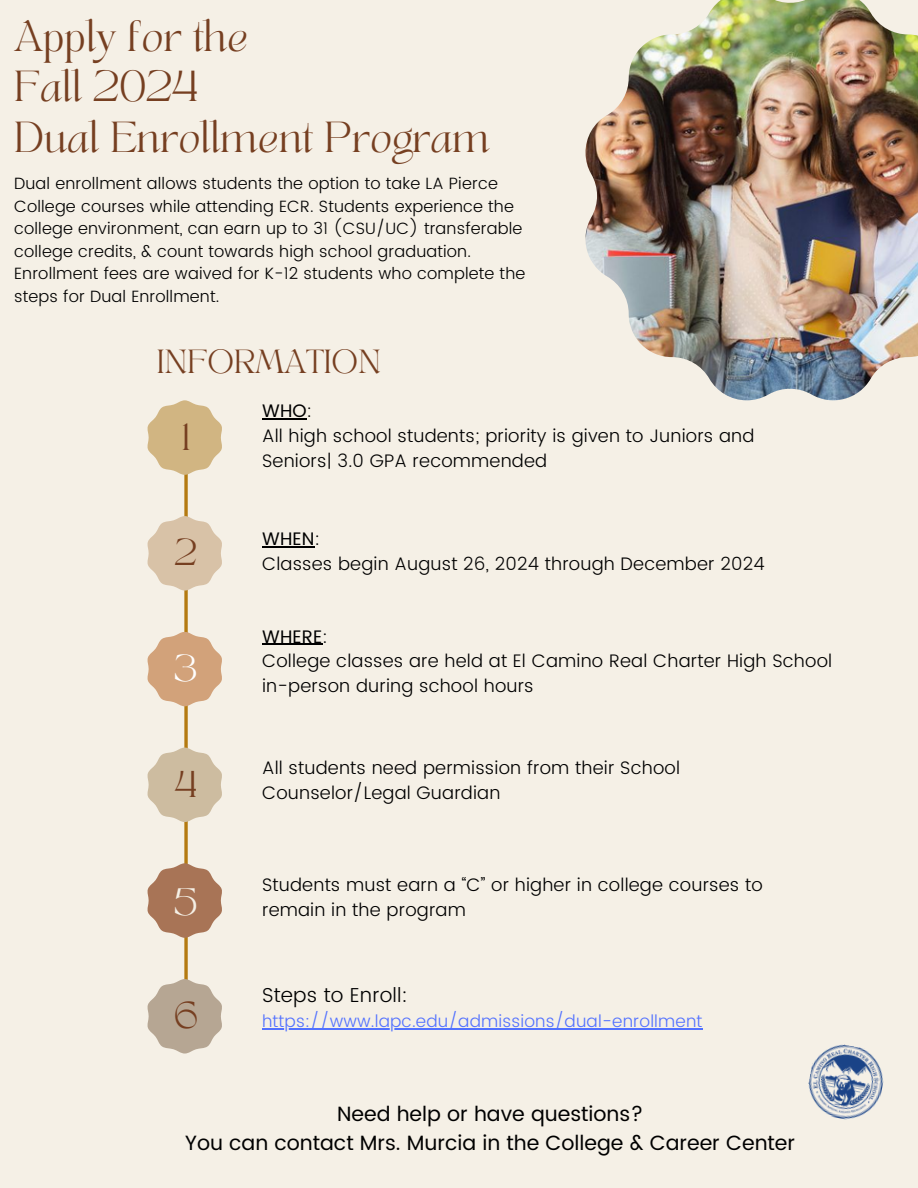
<style>
.page{position:relative;width:918px;height:1188px;background:#f5f0e6}
.page>*{position:absolute;margin:0;border:0;box-sizing:border-box;transform-origin:0 0}
.t1{font:30.3px/50.7px "TANAEGEAN";color:#763f21}
.t2{font:26.1px "TANAEGEAN";color:#763f21}
.t3{font:26.1px "TANAEGEAN";color:#fff}
.t4{font:26.1px "TANAEGEAN";color:#f5f0e6}
.t5{font:23.4px "TANAEGEAN";color:#763f21}
.t6{font:20.7px/28.2px "Poppins";color:#000;text-align:center}
.t7{font:300 20.25px "Poppins";letter-spacing:.01em;color:#000}
.t8{font:300 18.15px/25px "Poppins";letter-spacing:.01em;color:#000}
.t9{font:18.15px "Poppins";letter-spacing:.01em;color:#000}
.t10{font:300 17.1px "Poppins";letter-spacing:.01em;color:#5271ff}
.t11{font:300 16.35px/22.5px "Poppins";letter-spacing:.01em;color:#000}
.s1{font-weight:300}
</style>
<div class="page">
<svg style="left:184px;top:475px;width:4px;height:504px"></svg>
<svg style="left:147px;top:400px;width:75px;height:75px"></svg>
<svg style="left:147px;top:516px;width:75px;height:75px"></svg>
<svg style="left:147px;top:863px;width:75px;height:75px"></svg>
<svg style="left:147px;top:632px;width:75px;height:74px"></svg>
<svg style="left:147px;top:979px;width:75px;height:75px"></svg>
<svg style="left:147px;top:748px;width:75px;height:74px"></svg>
<img style="left:585px;top:0;width:333px;height:400px">
<img style="left:808px;top:1044px;width:76px;height:76px">
<hr style="left:262px;top:418px;width:45px;height:2px;background:#000">
<hr style="left:262px;top:547px;width:53px;height:1px;background:#000">
<hr style="left:262px;top:644px;width:61px;height:1px;background:#000">
<hr style="left:262px;top:1028px;width:441px;height:1px;background:#5271ff">
<p class="t1" style="left:14px;top:15px;width:477px">Apply for the<br>Fall 2024<br>Dual Enrollment Program</p>
<p class="t11" style="left:14px;top:172px;width:513px">Dual enrollment allows students the option to take LA Pierce College courses while attending ECR. Students experience the college environment, can earn up to 31 (CSU/UC) transferable college credits, &amp; count towards high school graduation.<br>Enrollment fees are waived for K-12 students who complete the steps for Dual Enrollment.</p>
<p class="t5" style="left:157px;top:348px;width:226px">INFORMATION</p>
<p class="t2" style="left:182px;top:422px;width:10px">1</p>
<p class="t2" style="left:175px;top:537px;width:23px">2</p>
<p class="t3" style="left:174px;top:653px;width:25px">3</p>
<p class="t2" style="left:175px;top:769px;width:24px">4</p>
<p class="t4" style="left:174px;top:887px;width:25px">5</p>
<p class="t2" style="left:174px;top:1000px;width:26px">6</p>
<p class="t9" style="left:262px;top:400px;width:52px">WHO<span class="s1">:</span></p>
<p class="t8" style="left:262px;top:423px;width:494px">All high school students; priority is given to Juniors and<br>Seniors| 3.0 GPA recommended</p>
<p class="t9" style="left:262px;top:529px;width:59px">WHEN<span class="s1">:</span></p>
<p class="t8" style="left:262px;top:551px;width:504px">Classes begin August 26, 2024 through December 2024</p>
<p class="t9" style="left:262px;top:626px;width:67px">WHERE<span class="s1">:</span></p>
<p class="t8" style="left:262px;top:649px;width:572px">College classes are held at El Camino Real Charter High School</p>
<p class="t8" style="left:262px;top:673px;width:273px">in-person during school hours</p>
<p class="t8" style="left:262px;top:755px;width:419px">All students need permission from their School<br>Counselor/Legal Guardian</p>
<p class="t8" style="left:262px;top:873px;width:502px">Students must earn a “C” or higher in college courses to remain in the program</p>
<p class="t7" style="left:262px;top:983px;width:147px">Steps to Enroll:</p>
<h3 class="t10" style="left:262px;top:1011px;width:442px">https://www.lapc.edu/admissions/dual-enrollment</h3>
<h1 class="t6" style="left:185px;top:1100px;width:611px">Need help or have questions?<br>You can contact Mrs. Murcia in the College &amp; Career Center</h1>
</div>
